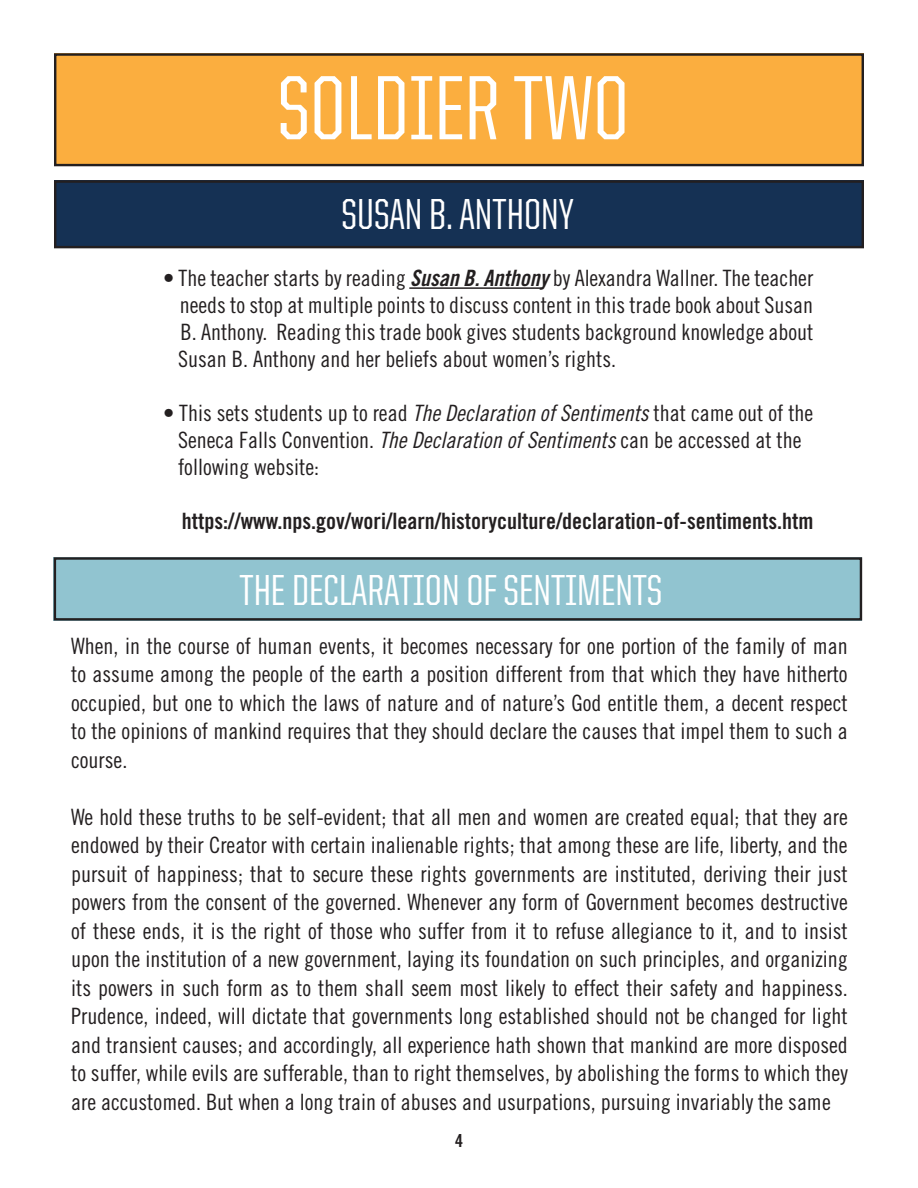
<style>
.page{position:relative;width:918px;height:1188px;background:#fff}
.page>*{position:absolute;margin:0;border:0;box-sizing:border-box;transform-origin:0 0}
.t1{font:500 91.5px "United Sans Cond";color:#fff}
.t2{font:500 43.5px "United Sans Cond";color:#fff}
.t3{font:22.5px/28.5px "Trade Gothic LT Std Cn 18";color:#231f20;text-align:justify}
.t4{font:22.5px "Trade Gothic LT Std Bd Cn 20";color:#231f20}
.t5{font:18px "Trade Gothic LT Std Bd Cn 20";color:#231f20}
.s1{font-family:"Trade Gothic LT Std Bd Cn 20 Obl"}
.s2{font-family:"Trade Gothic LT Std Cn 18 Obl"}
</style>
<div class="page">
<div style="left:54px;top:53px;width:810px;height:113px;background:#fbae3f"></div>
<div style="left:54px;top:53px;width:810px;height:113px;border:2px solid #231f20"></div>
<div style="left:54px;top:180px;width:810px;height:68px;background:#153154"></div>
<div style="left:54px;top:180px;width:810px;height:68px;border:2px solid #231f20"></div>
<div style="left:54px;top:557px;width:808px;height:64px;background:#91c4d0"></div>
<div style="left:54px;top:557px;width:808px;height:64px;border:2px solid #231f20"></div>
<hr style="left:409px;top:287px;width:134px;height:2px;background:#231f20">
<p class="t1" style="left:277px;top:62px;width:353px">SOLDIER TWO</p>
<p class="t2" style="left:342px;top:192px;width:234px">SUSAN B. ANTHONY</p>
<p class="t3" style="left:163px;top:264px;width:652px">• The teacher starts by reading <span class="s1">Susan B. Anthony</span> by Alexandra Wallner. The teacher</p>
<p class="t3" style="left:180px;top:291px;width:635px">needs to stop at multiple points to discuss content in this trade book about Susan</p>
<p class="t3" style="left:180px;top:318px;width:634px">B. Anthony. Reading this trade book gives students background knowledge about</p>
<p class="t3" style="left:178px;top:345px;width:440px">Susan B. Anthony and her beliefs about women’s rights.</p>
<p class="t3" style="left:163px;top:399px;width:652px">• This sets students up to read <span class="s2">The Declaration of Sentiments</span> that came out of the</p>
<p class="t3" style="left:178px;top:426px;width:625px">Seneca Falls Convention. <span class="s2">The Declaration of Sentiments</span> can be accessed at the</p>
<p class="t3" style="left:178px;top:453px;width:143px">following website:</p>
<p class="t4" style="left:182px;top:508px;width:633px">https://www.nps.gov/wori/learn/historyculture/declaration-of-sentiments.htm</p>
<p class="t2" style="left:240px;top:568px;width:424px">THE DECLARATION OF SENTIMENTS</p>
<p class="t3" style="left:71px;top:631px;width:778px">When, in the course of human events, it becomes necessary for one portion of the family of man to assume among the people of the earth a position different from that which they have hitherto occupied, but one to which the laws of nature and of nature’s God entitle them, a decent respect to the opinions of mankind requires that they should declare the causes that impel them to such a course.</p>
<p class="t3" style="left:71px;top:802px;width:778px">We hold these truths to be self-evident; that all men and women are created equal; that they are endowed by their Creator with certain inalienable rights; that among these are life, liberty, and the pursuit of happiness; that to secure these rights governments are instituted, deriving their just powers from the consent of the governed. Whenever any form of Government becomes destructive of these ends, it is the right of those who suffer from it to refuse allegiance to it, and to insist upon the institution of a new government, laying its foundation on such principles, and organizing its powers in such form as to them shall seem most likely to effect their safety and happiness.<br>Prudence, indeed, will dictate that governments long established should not be changed for light and transient causes; and accordingly, all experience hath shown that mankind are more disposed to suffer, while evils are sufferable, than to right themselves, by abolishing the forms to which they are accustomed. But when a long train of abuses and usurpations, pursuing invariably the same</p>
<p class="t5" style="left:455px;top:1130px;width:9px">4</p>
</div>
